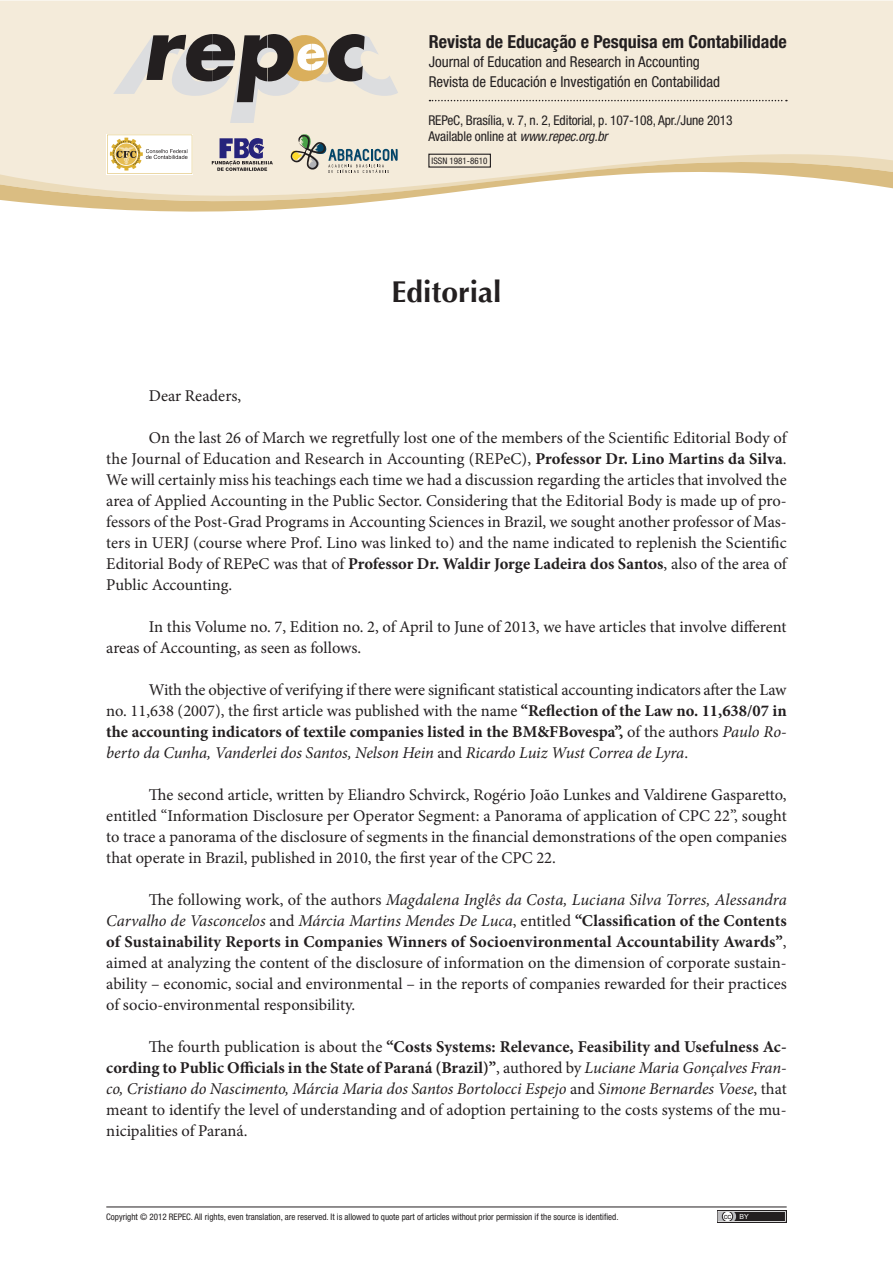
<style>
.page{position:relative;width:893px;height:1263px;background:#fff}
.page>*{position:absolute;margin:0;border:0;box-sizing:border-box;transform-origin:0 0}
.t1{font:700 30px "Optima";color:#231f20}
.t2{font:700 condensed 18px "Helvetica Neue";color:#231f20}
.t3{font:16.5px/21px "Minion Pro";color:#231f20;text-align:justify}
.t4{font:condensed 15px/19.5px "Helvetica Neue";color:#231f20}
.t5{font:condensed 13.5px/16.5px "Helvetica Neue";letter-spacing:-.01em;color:#231f20}
.t6{font:condensed 9px "Helvetica Neue";color:#231f20}
.t7{font:7.5px "Arial";color:#231f20}
.s1{font-style:italic}
.s2{font-weight:700}
.s3{font-size:7.05px;color:#fff}
</style>
<div class="page">
<div style="left:0;top:1px;width:893px;height:126px;background:#f4ebda"></div>
<svg style="left:0;top:129px;width:893px;height:83px;fill:#f4ebda"></svg>
<div style="left:428px;top:154px;width:63px;height:14px;border:1px solid #231f20"></div>
<hr style="left:106px;top:1206px;width:681px;height:1px;background:#231f20">
<div style="left:717px;top:1210px;width:70px;height:13px;background:#231f20"></div>
<svg style="left:718px;top:1211px;width:68px;height:11px"></svg>
<svg style="left:429px;top:100px;width:358px;height:1px"></svg>
<svg style="left:212px;top:136px;width:61px;height:35px;background:#a099aa"></svg>
<svg style="left:289px;top:132px;width:110px;height:41px;background:#c7c7bb"></svg>
<svg style="left:106px;top:134px;width:87px;height:40px"></svg>
<svg style="left:107px;top:135px;width:85px;height:39px"></svg>
<svg style="left:113px;top:33px;width:285px;height:90px;background:#c0b9ad"></svg>
<p class="t2" style="left:429px;top:31px;width:359px">Revista de Educação e Pesquisa em Contabilidade</p>
<p class="t4" style="left:429px;top:52px;width:293px">Journal of Education and Research in Accounting<br>Revista de Educación e Investigatión en Contabilidad</p>
<p class="t5" style="left:428px;top:112px;width:306px">REPeC, Brasília, v. 7, n. 2, Editorial, p. 107-108, Apr./June 2013<br>Available online at <span class="s1">www.repec.org.br</span></p>
<p class="t6" style="left:432px;top:156px;width:57px">ISSN 1981-8610</p>
<h1 class="t1" style="left:391px;top:275px;width:112px">Editorial</h1>
<p class="t3" style="left:149px;top:385px;width:94px">Dear Readers,</p>
<p class="t3" style="left:106px;top:427px;width:682px;text-indent:43px">On the last 26 of March we regretfully lost one of the members of the Scientific Editorial Body of the Journal of Education and Research in Accounting (REPeC), <span class="s2">Professor Dr. Lino Martins da Silva</span>.<br>We will certainly miss his teachings each time we had a discussion regarding the articles that involved the area of Applied Accounting in the Public Sector. Considering that the Editorial Body is made up of pro&shy;fessors of the Post-Grad Programs in Accounting Sciences in Brazil, we sought another professor of Mas&shy;ters in UERJ (course where Prof. Lino was linked to) and the name indicated to replenish the Scientific Editorial Body of REPeC was that of <span class="s2">Professor Dr. Waldir Jorge Ladeira dos Santos</span>, also of the area of Public Accounting.</p>
<p class="t3" style="left:106px;top:616px;width:682px;text-indent:43px">In this Volume no. 7, Edition no. 2, of April to June of 2013, we have articles that involve different areas of Accounting, as seen as follows.</p>
<p class="t3" style="left:106px;top:679px;width:682px;text-indent:43px">With the objective of verifying if there were significant statistical accounting indicators after the Law no. 11,638 (2007), the first article was published with the name <span class="s2">“Reflection of the Law no. 11,638/07 in the accounting indicators of textile companies listed in the BM&amp;FBovespa”,</span> of the authors <span class="s1">Paulo Ro&shy;berto da Cunha, Vanderlei dos Santos, Nelson Hein</span> and <span class="s1">Ricardo Luiz Wust Correa de Lyra</span>.</p>
<p class="t3" style="left:106px;top:784px;width:682px;text-indent:43px">The second article, written by Eliandro Schvirck, Rogério João Lunkes and Valdirene Gasparetto, entitled “Information Disclosure per Operator Segment: a Panorama of application of CPC 22”, sought to trace a panorama of the disclosure of segments in the financial demonstrations of the open companies that operate in Brazil, published in 2010, the first year of the CPC 22.</p>
<p class="t3" style="left:106px;top:889px;width:682px;text-indent:43px">The following work, of the authors <span class="s1">Magdalena Inglês da Costa, Luciana Silva Torres, Alessandra Carvalho de Vasconcelos</span> and <span class="s1">Márcia Martins Mendes De Luca</span>, entitled <span class="s2">“Classification of the Contents of Sustainability Reports in Companies Winners of Socioenvironmental Accountability Awards”</span>, aimed at analyzing the content of the disclosure of information on the dimension of corporate sustain&shy;ability – economic, social and environmental – in the reports of companies rewarded for their practices of socio-environmental responsibility.</p>
<p class="t3" style="left:106px;top:1036px;width:682px;text-indent:43px">The fourth publication is about the <span class="s2">“Costs Systems: Relevance, Feasibility and Usefulness Ac&shy;cording to Public Officials in the State of Paraná (Brazil)”</span>, authored by <span class="s1">Luciane Maria Gonçalves Fran&shy;co, Cristiano do Nascimento, Márcia Maria dos Santos Bortolocci Espejo</span> and <span class="s1">Simone Bernardes Voese</span>, that meant to identify the level of understanding and of adoption pertaining to the costs systems of the mu&shy;nicipalities of Paraná.</p>
<p class="t6" style="left:106px;top:1212px;width:514px">Copyright © 2012 REPEC. All rights, even translation, are reserved. It is allowed to quote part of articles without prior permission if the source is identified.</p>
<p class="t7" style="left:724px;top:1211px;width:27px">cc <span class="s3">BY</span></p>
</div>
